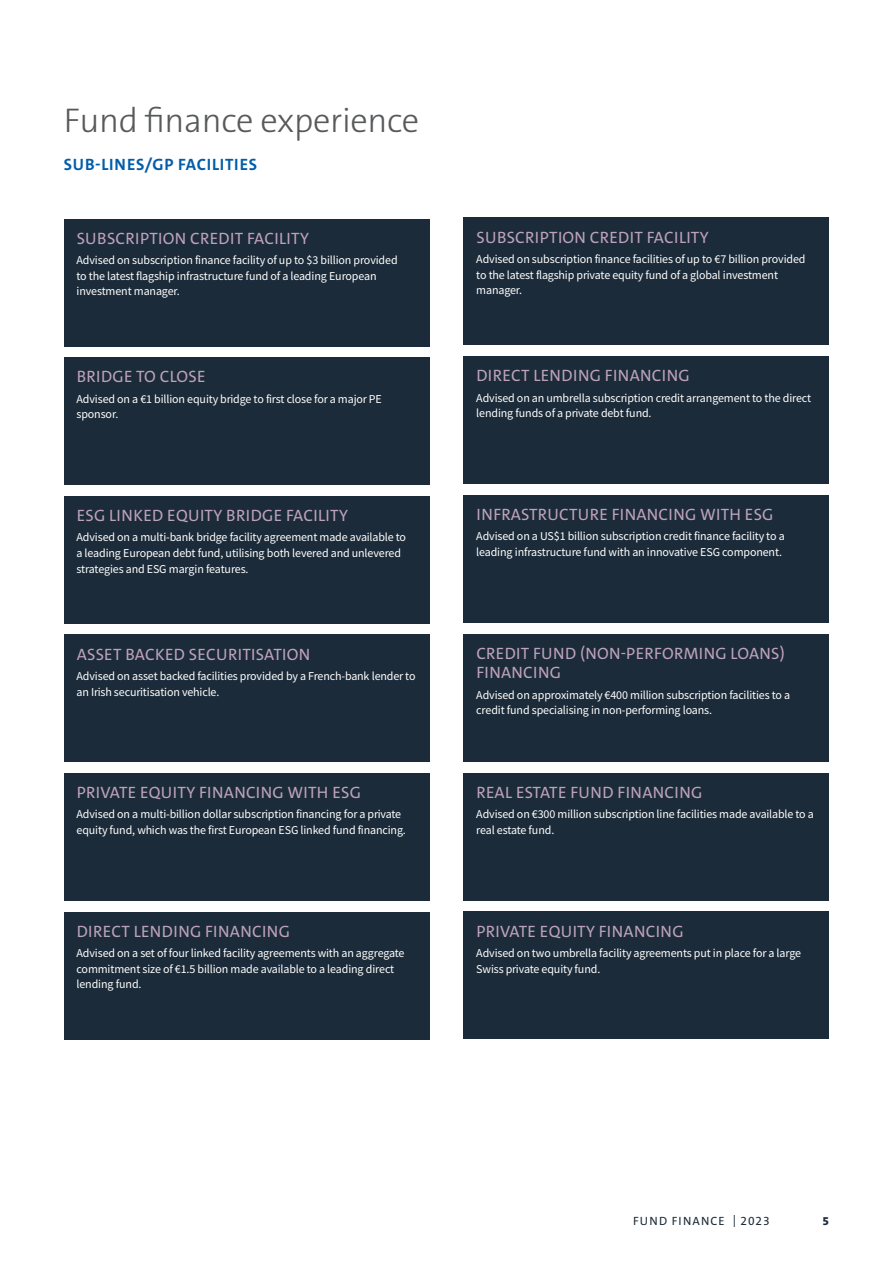
<style>
.page{position:relative;width:893px;height:1263px;background:#fff}
.page>*{position:absolute;margin:0;border:0;box-sizing:border-box;transform-origin:0 0}
.t1{font:300 34.5px "The Sans C5";letter-spacing:-.01em;color:#58595b}
.t2{font:16.5px/19.5px "The Sans C5";letter-spacing:.02em;color:#bda2bb}
.t3{font:700 16.5px "The Sans C5";letter-spacing:.045em;color:#015dab}
.t4{font:12px/15.8px "Source Sans Variable";letter-spacing:-.01em;color:#fff}
.t5{font:12px "The Sans C5";letter-spacing:.095em;color:#1c2b39}
.t6{font:800 12px "The Sans C5";color:#1c2b39}
</style>
<div class="page">
<div style="left:64px;top:219px;width:365px;height:127px;background:#1c2b39"></div>
<div style="left:463px;top:218px;width:366px;height:127px;background:#1c2b39"></div>
<div style="left:64px;top:357px;width:365px;height:128px;background:#1c2b39"></div>
<div style="left:463px;top:356px;width:366px;height:128px;background:#1c2b39"></div>
<div style="left:64px;top:496px;width:365px;height:127px;background:#1c2b39"></div>
<div style="left:463px;top:495px;width:366px;height:128px;background:#1c2b39"></div>
<div style="left:64px;top:634px;width:365px;height:128px;background:#1c2b39"></div>
<div style="left:463px;top:634px;width:366px;height:127px;background:#1c2b39"></div>
<div style="left:64px;top:773px;width:365px;height:128px;background:#1c2b39"></div>
<div style="left:463px;top:773px;width:366px;height:127px;background:#1c2b39"></div>
<div style="left:64px;top:912px;width:365px;height:127px;background:#1c2b39"></div>
<div style="left:463px;top:911px;width:366px;height:128px;background:#1c2b39"></div>
<h1 class="t1" style="left:64px;top:98px;width:357px">Fund finance experience</h1>
<h2 class="t3" style="left:64px;top:154px;width:195px">SUB-LINES/GP FACILITIES</h2>
<h2 class="t2" style="left:77px;top:228px;width:234px">SUBSCRIPTION CREDIT FACILITY</h2>
<p class="t4" style="left:77px;top:252px;width:323px">Advised on subscription finance facility of up to $3 billion provided to the latest flagship infrastructure fund of a leading European investment manager.</p>
<h2 class="t2" style="left:77px;top:367px;width:130px">BRIDGE TO CLOSE</h2>
<p class="t4" style="left:77px;top:391px;width:307px">Advised on a €1 billion equity bridge to first close for a major PE sponsor.</p>
<h2 class="t2" style="left:77px;top:506px;width:273px">ESG LINKED EQUITY BRIDGE FACILITY</h2>
<p class="t4" style="left:77px;top:529px;width:331px">Advised on a multi-bank bridge facility agreement made available to a leading European debt fund, utilising both levered and unlevered strategies and ESG margin features.</p>
<h2 class="t2" style="left:77px;top:644px;width:235px">ASSET BACKED SECURITISATION</h2>
<p class="t4" style="left:77px;top:668px;width:340px">Advised on asset backed facilities provided by a French-bank lender to an Irish securitisation vehicle.</p>
<h2 class="t2" style="left:77px;top:783px;width:286px">PRIVATE EQUITY FINANCING WITH ESG</h2>
<p class="t4" style="left:77px;top:807px;width:331px">Advised on a multi-billion dollar subscription financing for a private equity fund, which was the first European ESG linked fund financing.</p>
<h2 class="t2" style="left:77px;top:921px;width:215px">DIRECT LENDING FINANCING</h2>
<p class="t4" style="left:77px;top:945px;width:330px">Advised on a set of four linked facility agreements with an aggregate commitment size of €1.5 billion made available to a leading direct lending fund.</p>
<h2 class="t2" style="left:476px;top:227px;width:234px">SUBSCRIPTION CREDIT FACILITY</h2>
<p class="t4" style="left:476px;top:251px;width:331px">Advised on subscription finance facilities of up to €7 billion provided to the latest flagship private equity fund of a global investment manager.</p>
<h2 class="t2" style="left:476px;top:366px;width:215px">DIRECT LENDING FINANCING</h2>
<p class="t4" style="left:476px;top:390px;width:336px">Advised on an umbrella subscription credit arrangement to the direct lending funds of a private debt fund.</p>
<h2 class="t2" style="left:476px;top:505px;width:299px">INFRASTRUCTURE FINANCING WITH ESG</h2>
<p class="t4" style="left:476px;top:529px;width:310px">Advised on a US$1 billion subscription credit finance facility to a leading infrastructure fund with an innovative ESG component.</p>
<h2 class="t2" style="left:476px;top:644px;width:310px">CREDIT FUND (NON-PERFORMING LOANS)<br>FINANCING</h2>
<p class="t4" style="left:476px;top:687px;width:315px">Advised on approximately €400 million subscription facilities to a credit fund specialising in non-performing loans.</p>
<h2 class="t2" style="left:476px;top:782px;width:227px">REAL ESTATE FUND FINANCING</h2>
<p class="t4" style="left:476px;top:806px;width:339px">Advised on €300 million subscription line facilities made available to a real estate fund.</p>
<h2 class="t2" style="left:476px;top:921px;width:209px">PRIVATE EQUITY FINANCING</h2>
<p class="t4" style="left:476px;top:945px;width:326px">Advised on two umbrella facility agreements put in place for a large<br>Swiss private equity fund.</p>
<p class="t5" style="left:633px;top:1213px;width:138px">FUND FINANCE | 2023</p>
<p class="t6" style="left:823px;top:1213px;width:8px">5</p>
</div>
